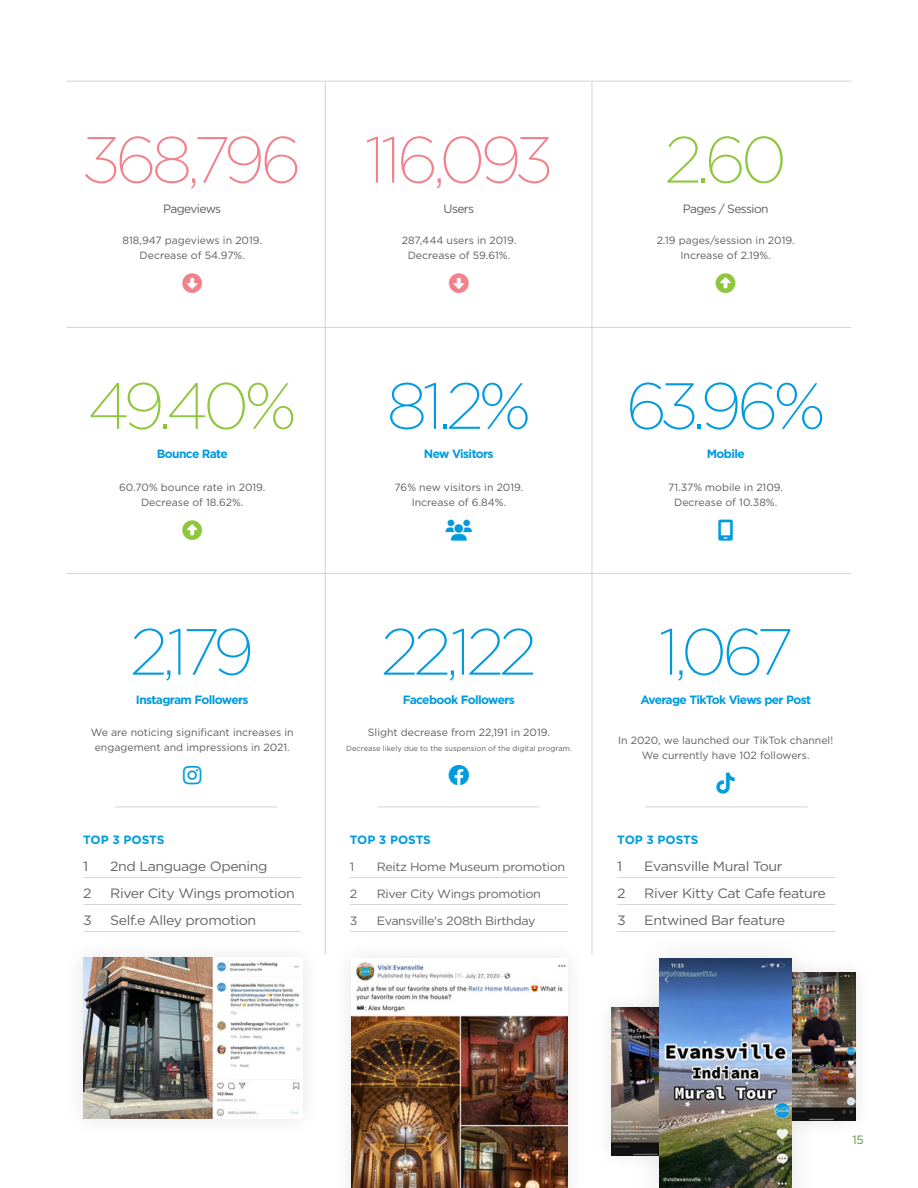
<style>
.page{position:relative;width:918px;height:1188px;background:#fff}
.page>*{position:absolute;margin:0;border:0;box-sizing:border-box;transform-origin:0 0}
.t1{font:200 65.1px "Gotham";letter-spacing:-.075em;color:#009bde}
.t2{font:200 65.1px "Gotham";letter-spacing:-.075em;color:#f3818b}
.t3{font:200 65.1px "Gotham";color:#8fc63e}
.t4{font:13.5px "Gotham";letter-spacing:-.03em;color:#63656a;scale:1.05 1}
.t5{font:700 12px "Gotham";letter-spacing:-.05em;color:#009bde}
.t6{font:12px "Gotham";letter-spacing:-.03em;color:#63656a;scale:1.05 1}
.t7{font:12px "Gotham";letter-spacing:-.05em;color:#5d5e60}
.t8{font:700 12px "Gotham";letter-spacing:-.01em;color:#009bde}
.t9{font:12px "Gotham";color:#638e3d}
.t10{font:10.5px/15px "Gotham";color:#5d5e60;text-align:center}
.t11{font:7.5px "Gotham";color:#5d5e60}
</style>
<div class="page">
<hr style="left:325px;top:81px;width:1px;height:246px;background:#d4d3d5">
<hr style="left:325px;top:328px;width:1px;height:246px;background:#d4d3d5">
<hr style="left:325px;top:573px;width:1px;height:381px;background:#d4d3d5">
<hr style="left:592px;top:81px;width:1px;height:246px;background:#d4d3d5">
<hr style="left:592px;top:328px;width:1px;height:246px;background:#d4d3d5">
<hr style="left:592px;top:573px;width:1px;height:381px;background:#d4d3d5">
<hr style="left:67px;top:81px;width:784px;height:1px;background:#d4d3d5">
<hr style="left:67px;top:327px;width:784px;height:1px;background:#d4d3d5">
<hr style="left:67px;top:573px;width:784px;height:1px;background:#d4d3d5">
<hr style="left:115px;top:807px;width:162px;height:1px;background:#d4d3d5">
<hr style="left:378px;top:807px;width:162px;height:1px;background:#d4d3d5">
<hr style="left:645px;top:807px;width:162px;height:1px;background:#d4d3d5">
<hr style="left:83px;top:877px;width:218px;height:1px;background:#d5d7de">
<hr style="left:83px;top:904px;width:218px;height:1px;background:#d5d7de">
<hr style="left:83px;top:931px;width:218px;height:1px;background:#d5d7de">
<hr style="left:350px;top:877px;width:218px;height:1px;background:#d5d7de">
<hr style="left:350px;top:904px;width:218px;height:1px;background:#d5d7de">
<hr style="left:350px;top:931px;width:218px;height:1px;background:#d5d7de">
<hr style="left:617px;top:877px;width:218px;height:1px;background:#d5d7de">
<hr style="left:617px;top:904px;width:218px;height:1px;background:#d5d7de">
<hr style="left:617px;top:931px;width:218px;height:1px;background:#d5d7de">
<img style="left:83px;top:958px;width:218px;height:160px">
<img style="left:351px;top:962px;width:217px;height:226px">
<img style="left:611px;top:1007px;width:21px;height:148px">
<img style="left:820px;top:973px;width:35px;height:148px">
<div style="left:632px;top:931px;width:188px;height:257px;background:#231f20;opacity:.12"></div>
<img style="left:660px;top:959px;width:132px;height:229px">
<p class="t2" style="left:83px;top:119px;width:220px">368,796</p>
<p class="t2" style="left:364px;top:119px;width:190px">116,093</p>
<p class="t3" style="left:664px;top:119px;width:124px">2.60</p>
<p class="t7" style="left:163px;top:202px;width:59px">Pageviews</p>
<p class="t7" style="left:444px;top:202px;width:32px">Users</p>
<p class="t7" style="left:683px;top:202px;width:87px">Pages / Session</p>
<p class="t10" style="left:122px;top:233px;width:141px">818,947 pageviews in 2019.</p>
<p class="t10" style="left:140px;top:248px;width:107px">Decrease of 54.97%.</p>
<p class="t10" style="left:402px;top:233px;width:116px">287,444 users in 2019.</p>
<p class="t10" style="left:408px;top:248px;width:104px">Decrease of 59.61%.</p>
<p class="t10" style="left:657px;top:233px;width:140px">2.19 pages/session in 2019.</p>
<p class="t10" style="left:681px;top:248px;width:92px">Increase of 2.19%.</p>
<p class="t3" style="left:88px;top:365px;width:211px">49.40%</p>
<p class="t1" style="left:386px;top:365px;width:146px">81.2%</p>
<p class="t1" style="left:626px;top:365px;width:202px">63.96%</p>
<p class="t5" style="left:157px;top:446px;width:73px">Bounce Rate</p>
<p class="t5" style="left:424px;top:446px;width:71px">New Visitors</p>
<p class="t5" style="left:707px;top:446px;width:40px">Mobile</p>
<p class="t10" style="left:119px;top:479px;width:148px">60.70% bounce rate in 2019.</p>
<p class="t10" style="left:141px;top:494px;width:104px">Decrease of 18.62%.</p>
<p class="t10" style="left:395px;top:479px;width:130px">76% new visitors in 2019.</p>
<p class="t10" style="left:412px;top:494px;width:96px">Increase of 6.84%.</p>
<p class="t10" style="left:668px;top:479px;width:116px">71.37% mobile in 2109.</p>
<p class="t10" style="left:674px;top:494px;width:105px">Decrease of 10.38%.</p>
<p class="t1" style="left:130px;top:611px;width:126px">2,179</p>
<p class="t1" style="left:381px;top:611px;width:157px">22,122</p>
<p class="t1" style="left:659px;top:611px;width:136px">1,067</p>
<p class="t5" style="left:136px;top:692px;width:114px">Instagram Followers</p>
<p class="t5" style="left:403px;top:692px;width:114px">Facebook Followers</p>
<p class="t5" style="left:640px;top:692px;width:172px">Average TikTok Views per Post</p>
<p class="t10" style="left:91px;top:725px;width:204px">We are noticing significant increases in engagement and impressions in 2021.</p>
<p class="t10" style="left:368px;top:725px;width:184px">Slight decrease from 22,191 in 2019.</p>
<p class="t11" style="left:346px;top:745px;width:227px">Decrease likely due to the suspension of the digital program.</p>
<p class="t10" style="left:618px;top:733px;width:216px">In 2020, we launched our TikTok channel!<br>We currently have 102 followers.</p>
<p class="t8" style="left:83px;top:831px;width:83px">TOP 3 POSTS</p>
<p class="t4" style="left:83px;top:858px;width:6px">1</p>
<p class="t4" style="left:110px;top:858px;width:151px">2nd Language Opening</p>
<p class="t4" style="left:83px;top:885px;width:10px">2</p>
<p class="t4" style="left:110px;top:885px;width:178px">River City Wings promotion</p>
<p class="t4" style="left:83px;top:912px;width:10px">3</p>
<p class="t4" style="left:110px;top:912px;width:141px">Self.e Alley promotion</p>
<p class="t8" style="left:350px;top:831px;width:83px">TOP 3 POSTS</p>
<p class="t6" style="left:350px;top:860px;width:6px">1</p>
<p class="t6" style="left:377px;top:860px;width:181px">Reitz Home Museum promotion</p>
<p class="t6" style="left:350px;top:887px;width:9px">2</p>
<p class="t6" style="left:377px;top:887px;width:158px">River City Wings promotion</p>
<p class="t6" style="left:350px;top:914px;width:9px">3</p>
<p class="t6" style="left:377px;top:914px;width:153px">Evansville's 208th Birthday</p>
<p class="t8" style="left:617px;top:831px;width:83px">TOP 3 POSTS</p>
<p class="t4" style="left:617px;top:858px;width:6px">1</p>
<p class="t4" style="left:644px;top:858px;width:133px">Evansville Mural Tour</p>
<p class="t4" style="left:617px;top:885px;width:10px">2</p>
<p class="t4" style="left:644px;top:885px;width:174px">River Kitty Cat Cafe feature</p>
<p class="t4" style="left:617px;top:912px;width:10px">3</p>
<p class="t4" style="left:644px;top:912px;width:136px">Entwined Bar feature</p>
<p class="t9" style="left:852px;top:1133px;width:13px">15</p>
</div>
